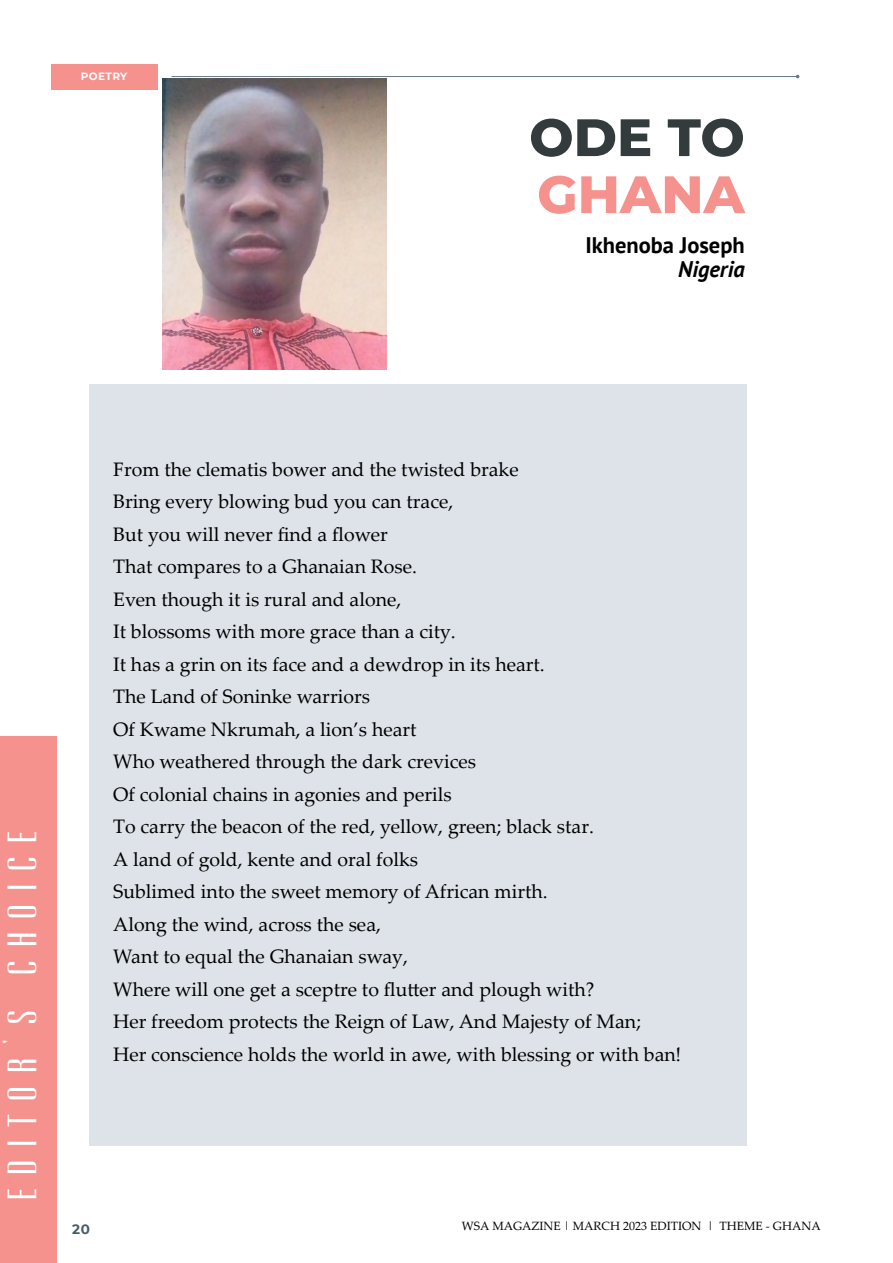
<style>
.page{position:relative;width:893px;height:1263px;background:#fff}
.page>*{position:absolute;margin:0;border:0;box-sizing:border-box;transform-origin:0 0}
.t1{font:800 52.5px "Montserrat";color:#333b3d}
.t2{font:800 52.5px "Montserrat";color:#f5928d}
.t3{font:45px "Ultra Condensed Sans Serif";letter-spacing:.25em;color:#fff}
.t4{font:700 22.5px "PT Sans";color:#000}
.t5{font:italic 700 22.5px "PT Sans";color:#000}
.t6{font:19.5px/32.5px "Palatino Linotype";color:#000}
.t7{font:700 13.5px "Montserrat";color:#495b65}
.t8{font:12px "Palatino Linotype";color:#000101}
.t9{font:700 10.5px "Montserrat";letter-spacing:.03em;color:#fff}
</style>
<div class="page">
<div style="left:51px;top:64px;width:106px;height:25px;background:#f5928d"></div>
<hr style="left:172px;top:76px;width:626px;height:1px;background:#677983">
<div style="left:89px;top:385px;width:657px;height:761px;background:#dde3e8"></div>
<div style="left:0;top:737px;width:57px;height:526px;background:#f5928d"></div>
<img style="left:162px;top:78px;width:224px;height:292px">
<p class="t9" style="left:81px;top:69px;width:48px">POETRY</p>
<h1 class="t1" style="left:529px;top:102px;width:217px">ODE TO</h1>
<h1 class="t2" style="left:537px;top:159px;width:209px">GHANA</h1>
<p class="t4" style="left:585px;top:230px;width:161px">Ikhenoba Joseph</p>
<p class="t5" style="left:678px;top:255px;width:68px">Nigeria</p>
<h2 class="t3" style="left:-6px;top:1201px;width:373px;rotate:-90deg">editor’s choice</h2>
<p class="t6" style="left:113px;top:452px;width:569px">From the clematis bower and the twisted brake<br>Bring every blowing bud you can trace,<br>But you will never find a flower<br>That compares to a Ghanaian Rose.<br>Even though it is rural and alone,<br>It blossoms with more grace than a city.<br>It has a grin on its face and a dewdrop in its heart.<br>The Land of Soninke warriors<br>Of Kwame Nkrumah, a lion’s heart<br>Who weathered through the dark crevices<br>Of colonial chains in agonies and perils<br>To carry the beacon of the red, yellow, green; black star.<br>A land of gold, kente and oral folks<br>Sublimed into the sweet memory of African mirth.<br>Along the wind, across the sea,<br>Want to equal the Ghanaian sway,<br>Where will one get a sceptre to flutter and plough with?<br>Her freedom protects the Reign of Law, And Majesty of Man;<br>Her conscience holds the world in awe, with blessing or with ban!</p>
<p class="t7" style="left:72px;top:1219px;width:19px">20</p>
<p class="t8" style="left:462px;top:1217px;width:360px">WSA MAGAZINE | MARCH 2023 EDITION | THEME - GHANA</p>
</div>
